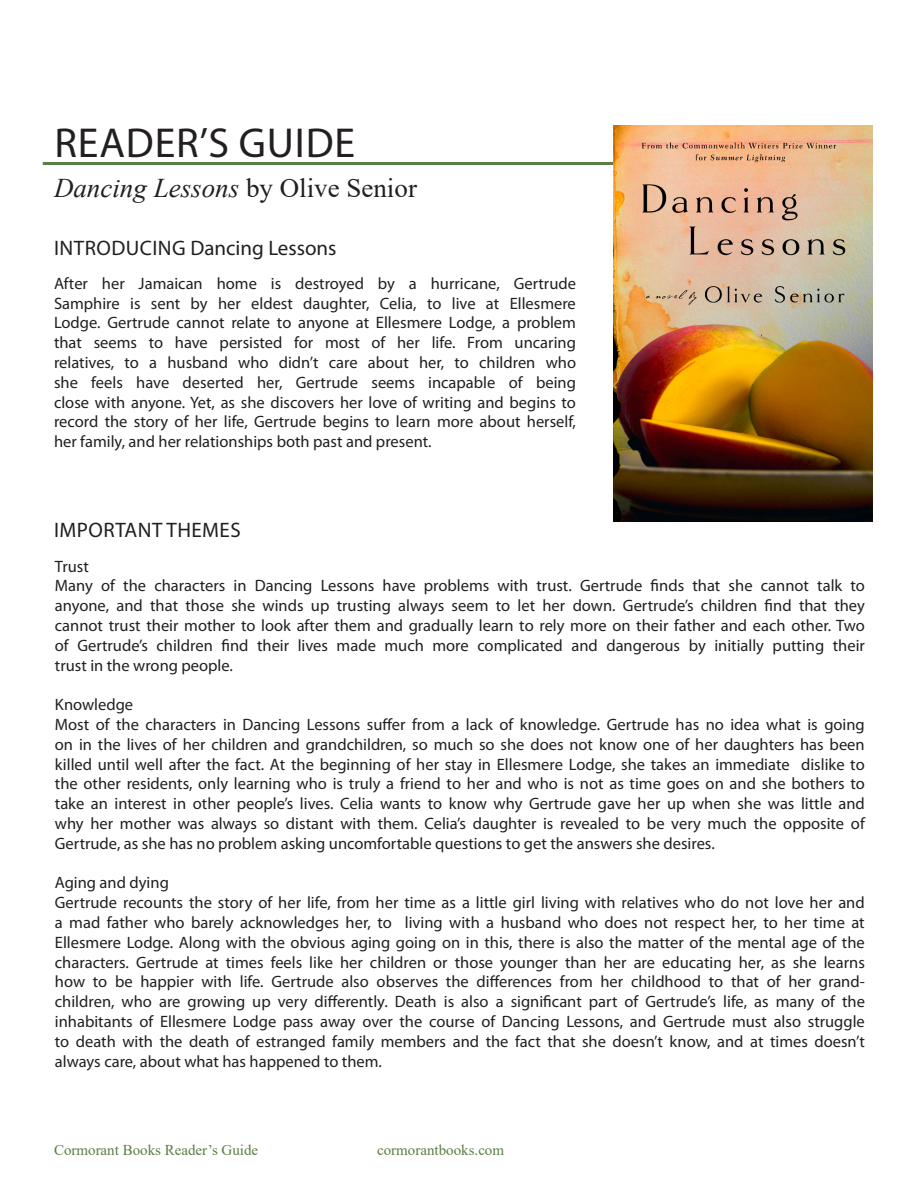
<style>
.page{position:relative;width:918px;height:1188px;background:#fff}
.page>*{position:absolute;margin:0;border:0;box-sizing:border-box;transform-origin:0 0}
.t1{font:42px "Myriad Pro";letter-spacing:.02em;color:#231f20}
.t2{font:italic 27px "Times New Roman";color:#231f20}
.t3{font:21px "Myriad Pro";color:#231f20}
.t4{font:21px "Myriad Pro";letter-spacing:.02em;color:#231f20}
.t5{font:16.5px/19.8px "Myriad Pro";color:#231f20;text-align:justify}
.t6{font:15px "Times New Roman";color:#5b7e42}
.s1{font-style:normal}
</style>
<div class="page">
<hr style="left:43px;top:162px;width:830px;height:3px;background:#5b7e42">
<img style="left:613px;top:126px;width:260px;height:396px">
<p class="t1" style="left:54px;top:117px;width:302px">READER’S GUIDE</p>
<p class="t2" style="left:54px;top:169px;width:364px">Dancing Lessons <span class="s1">by Olive Senior</span></p>
<p class="t3" style="left:54px;top:235px;width:284px">INTRODUCING Dancing Lessons</p>
<p class="t5" style="left:54px;top:273px;width:524px">After her Jamaican home is destroyed by a hurricane, Gertrude Samphire is sent by her eldest daughter, Celia, to live at Ellesmere Lodge. Gertrude cannot relate to anyone at Ellesmere Lodge, a problem that seems to have persisted for most of her life. From uncaring relatives, to a husband who didn’t care about her, to children who she feels have deserted her, Gertrude seems incapable of being close with anyone. Yet, as she discovers her love of writing and begins to record the story of her life, Gertrude begins to learn more about herself, her family, and her relationships both past and present.</p>
<p class="t4" style="left:54px;top:517px;width:188px">IMPORTANT THEMES</p>
<p class="t5" style="left:55px;top:556px;width:35px">Trust</p>
<p class="t5" style="left:55px;top:576px;width:812px">Many of the characters in Dancing Lessons have problems with trust. Gertrude finds that she cannot talk to anyone, and that those she winds up trusting always seem to let her down. Gertrude’s children find that they cannot trust their mother to look after them and gradually learn to rely more on their father and each other. Two of Gertrude’s children find their lives made much more complicated and dangerous by initially putting their trust in the wrong people.</p>
<p class="t5" style="left:55px;top:694px;width:80px">Knowledge</p>
<p class="t5" style="left:55px;top:714px;width:812px">Most of the characters in Dancing Lessons suffer from a lack of knowledge. Gertrude has no idea what is going on in the lives of her children and grandchildren, so much so she does not know one of her daughters has been killed until well after the fact. At the beginning of her stay in Ellesmere Lodge, she takes an immediate dislike to the other residents, only learning who is truly a friend to her and who is not as time goes on and she bothers to take an interest in other people’s lives. Celia wants to know why Gertrude gave her up when she was little and why her mother was always so distant with them. Celia’s daughter is revealed to be very much the opposite of Gertrude, as she has no problem asking uncomfortable questions to get the answers she desires.</p>
<p class="t5" style="left:55px;top:873px;width:115px">Aging and dying</p>
<p class="t5" style="left:55px;top:892px;width:812px">Gertrude recounts the story of her life, from her time as a little girl living with relatives who do not love her and a mad father who barely acknowledges her, to living with a husband who does not respect her, to her time at Ellesmere Lodge. Along with the obvious aging going on in this, there is also the matter of the mental age of the characters. Gertrude at times feels like her children or those younger than her are educating her, as she learns how to be happier with life. Gertrude also observes the differences from her childhood to that of her grand&shy;children, who are growing up very differently. Death is also a significant part of Gertrude’s life, as many of the inhabitants of Ellesmere Lodge pass away over the course of Dancing Lessons, and Gertrude must also struggle to death with the death of estranged family members and the fact that she doesn’t know, and at times doesn’t always care, about what has happened to them.</p>
<p class="t6" style="left:54px;top:1140px;width:206px">Cormorant Books Reader’s Guide</p>
<p class="t6" style="left:377px;top:1140px;width:129px">cormorantbooks.com</p>
</div>
